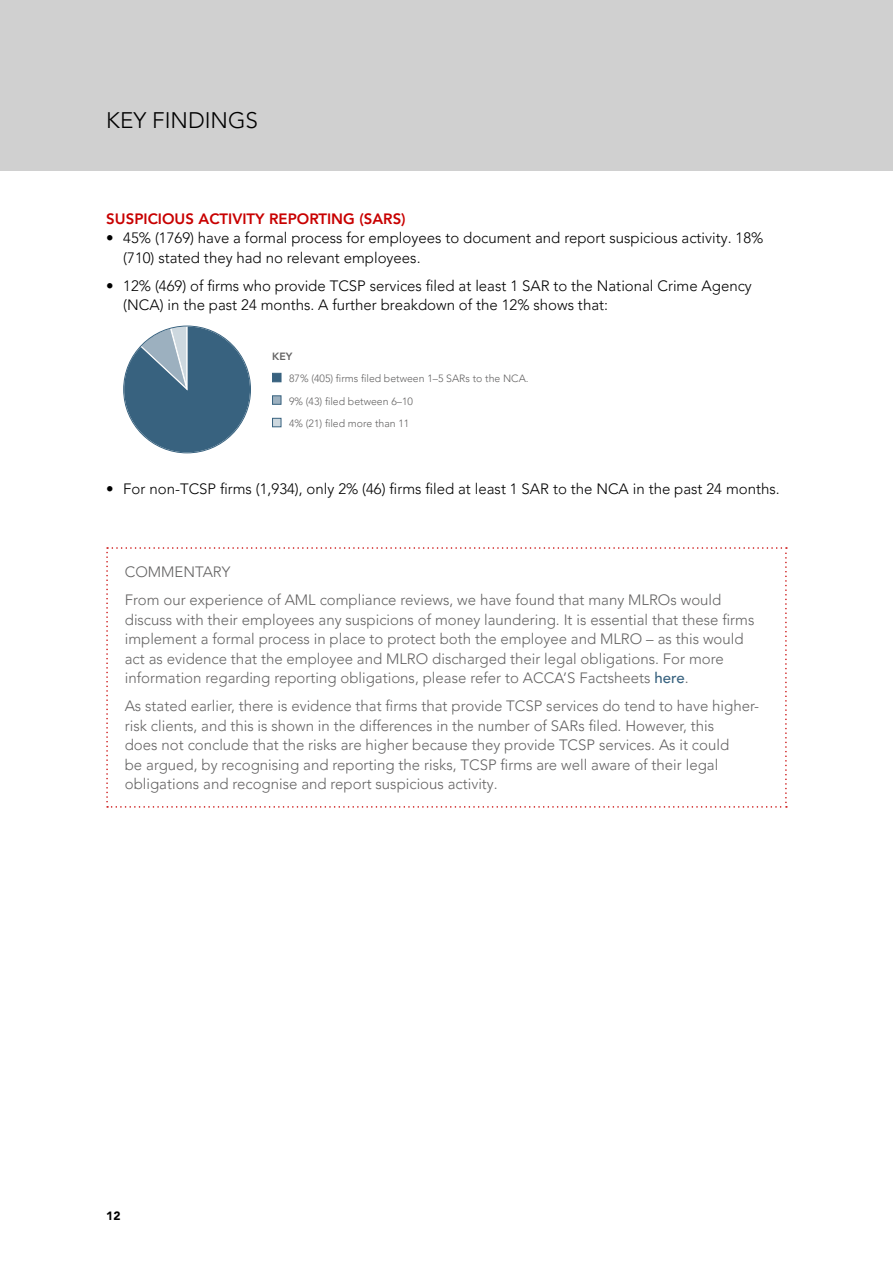
<style>
.page{position:relative;width:893px;height:1263px;background:#fff}
.page>*{position:absolute;margin:0;border:0;box-sizing:border-box;transform-origin:0 0}
.t1{font:300 22.5px "Avenir LT Pro";color:#000}
.t2{font:300 15px/19.5px "Avenir LT Pro";color:#646363}
.t3{font:300 15px/19.5px "Avenir LT Pro";color:#000}
.t4{font:800 15px "Avenir LT Pro";color:#c80000}
.t5{font:900 12px "Avenir LT Pro";color:#000}
.t6{font:300 10.5px/22.5px "Avenir LT Pro";color:#646363}
.t7{font:800 10.5px "Avenir LT Pro";color:#646363}
.s1{font-weight:500;color:#38627f}
</style>
<div class="page">
<div style="left:0;top:0;width:893px;height:170px;background:#d0d0d0"></div>
<svg style="left:123px;top:325px;width:128px;height:129px"></svg>
<div style="left:272px;top:373px;width:9px;height:9px;background:#38627f;border:1px solid #38627f"></div>
<div style="left:272px;top:395px;width:9px;height:10px;background:#9cb0bf;border:1px solid #38627f"></div>
<div style="left:272px;top:418px;width:9px;height:9px;background:#cdd8df;border:1px solid #38627f"></div>
<svg style="left:106px;top:547px;width:681px;height:261px"></svg>
<h1 class="t1" style="left:106px;top:106px;width:153px">KEY FINDINGS</h1>
<p class="t4" style="left:106px;top:210px;width:301px">SUSPICIOUS ACTIVITY REPORTING (SARS)</p>
<p class="t3" style="left:123px;top:229px;width:641px;text-indent:-17px">• 45% (1769) have a formal process for employees to document and report suspicious activity. 18% (710) stated they had no relevant employees.</p>
<p class="t3" style="left:123px;top:276px;width:630px;text-indent:-17px">• 12% (469) of firms who provide TCSP services filed at least 1 SAR to the National Crime Agency (NCA) in the past 24 months. A further breakdown of the 12% shows that:</p>
<p class="t7" style="left:272px;top:350px;width:22px">KEY</p>
<p class="t6" style="left:289px;top:367px;width:241px">87% (405) firms filed between 1–5 SARs to the NCA.<br>9% (43) filed between 6–10<br>4% (21) filed more than 11</p>
<p class="t3" style="left:106px;top:479px;width:675px">• For non-TCSP firms (1,934), only 2% (46) firms filed at least 1 SAR to the NCA in the past 24 months.</p>
<p class="t2" style="left:125px;top:558px;width:598px;line-height:28px">COMMENTARY<br>From our experience of AML compliance reviews, we have found that many MLROs would</p>
<p class="t2" style="left:125px;top:610px;width:631px">discuss with their employees any suspicions of money laundering. It is essential that these firms implement a formal process in place to protect both the employee and MLRO – as this would act as evidence that the employee and MLRO discharged their legal obligations. For more information regarding reporting obligations, please refer to ACCA’S Factsheets <span class="s1">here</span>.</p>
<p class="t2" style="left:125px;top:696px;width:636px">As stated earlier, there is evidence that firms that provide TCSP services do tend to have higher&shy;risk clients, and this is shown in the differences in the number of SARs filed. However, this<br>does not conclude that the risks are higher because they provide TCSP services. As it could<br>be argued, by recognising and reporting the risks, TCSP firms are well aware of their legal obligations and recognise and report suspicious activity.</p>
<p class="t5" style="left:106px;top:1209px;width:16px">12</p>
</div>
